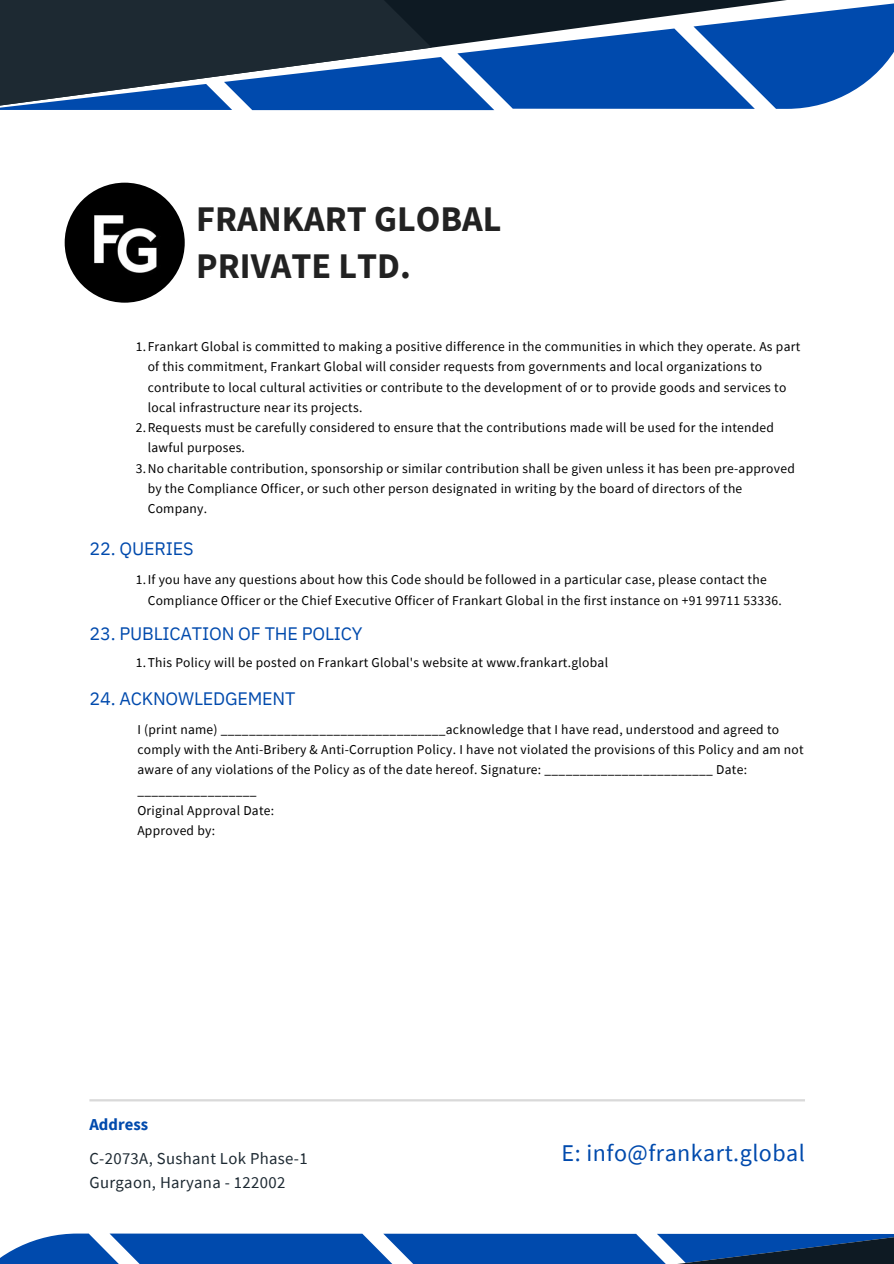
<style>
.page{position:relative;width:894px;height:1264px;background:#fff}
.page>*{position:absolute;margin:0;border:0;box-sizing:border-box;transform-origin:0 0}
.t1{font:700 36px/47.2px "Source Sans Pro";color:#222}
.t2{font:24px "Source Sans Pro";letter-spacing:.02em;color:#004aad}
.t3{font:18px "IBM Plex Sans";letter-spacing:-.01em;color:#004aad}
.t4{font:16.65px "Source Sans Pro";letter-spacing:.02em;color:#1d2932}
.t5{font:700 16.65px "Source Sans Pro";color:#004aad}
.t6{font:13.5px/20.2px "Source Sans Pro";letter-spacing:.02em;color:#000}
</style>
<div class="page">
<img style="left:65px;top:183px;width:120px;height:120px;border-radius:50%">
<svg style="left:0;top:1233px;width:893px;height:30px;background:#205ba9"></svg>
<svg style="left:0;top:1px;width:893px;height:109px;background:#2e5483"></svg>
<hr style="left:89px;top:1099px;width:715px;height:2px;background:#d9d9d9">
<p class="t1" style="left:196px;top:195px;width:307px">FRANKART GLOBAL<br>PRIVATE LTD.</p>
<p class="t6" style="left:148px;top:336px;width:654px;text-indent:-12px">1.Frankart Global is committed to making a positive difference in the communities in which they operate. As part of this commitment, Frankart Global will consider requests from governments and local organizations to contribute to local cultural activities or contribute to the development of or to provide goods and services to local infrastructure near its projects.</p>
<p class="t6" style="left:148px;top:417px;width:627px;text-indent:-12px">2.Requests must be carefully considered to ensure that the contributions made will be used for the intended lawful purposes.</p>
<p class="t6" style="left:148px;top:458px;width:648px;text-indent:-12px">3.No charitable contribution, sponsorship or similar contribution shall be given unless it has been pre-approved by the Compliance Officer, or such other person designated in writing by the board of directors of the<br>Company.</p>
<p class="t3" style="left:89px;top:536px;width:105px">22. QUERIES</p>
<p class="t6" style="left:148px;top:569px;width:635px;text-indent:-12px">1.If you have any questions about how this Code should be followed in a particular case, please contact the<br>Compliance Officer or the Chief Executive Officer of Frankart Global in the first instance on +91 99711 53336.</p>
<p class="t3" style="left:89px;top:622px;width:274px">23. PUBLICATION OF THE POLICY</p>
<p class="t6" style="left:136px;top:652px;width:474px">1.This Policy will be posted on Frankart Global's website at www.frankart.global</p>
<p class="t3" style="left:89px;top:686px;width:207px">24. ACKNOWLEDGEMENT</p>
<p class="t6" style="left:137px;top:718px;width:667px">I (print name) ________________________________acknowledge that I have read, understood and agreed to comply with the Anti-Bribery &amp; Anti-Corruption Policy. I have not violated the provisions of this Policy and am not aware of any violations of the Policy as of the date hereof. Signature: ________________________ Date: _________________</p>
<p class="t6" style="left:137px;top:800px;width:138px">Original Approval Date:</p>
<p class="t6" style="left:137px;top:820px;width:79px">Approved by:</p>
<p class="t5" style="left:89px;top:1114px;width:60px">Address</p>
<p class="t4" style="left:89px;top:1147px;width:220px">C-2073A, Sushant Lok Phase-1</p>
<p class="t4" style="left:89px;top:1171px;width:197px">Gurgaon, Haryana - 122002</p>
<p class="t2" style="left:561px;top:1137px;width:245px">E: info@frankart.global</p>
</div>
